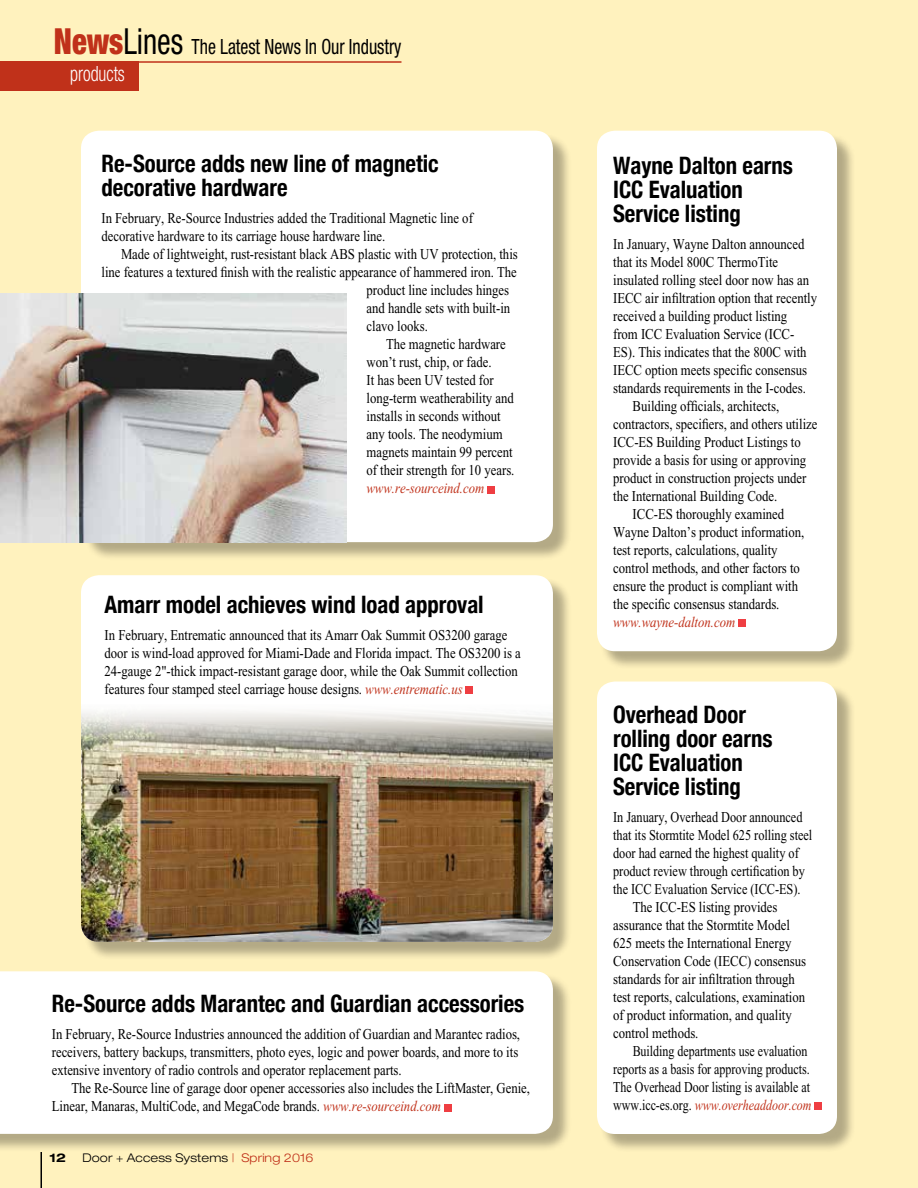
<style>
.page{position:relative;width:918px;height:1188px;background:#fff2be}
.page>*{position:absolute;margin:0;border:0;box-sizing:border-box;transform-origin:0 0}
.t1{font:700 condensed 24px/24px "Helvetica Neue";color:#000;scale:.95 1}
.t2{font:condensed 21px/27.2px "Helvetica Neue";color:#000;scale:.85 1}
.t3{font:15px/18px "Times New Roman";color:#000;scale:.85 1}
.t4{font:15px "Times New Roman";color:#000;scale:.82 1}
.t5{font:15px "Times New Roman";color:#000;scale:.8 1}
.t6{font:italic 15px "Times New Roman";color:#c0311a;scale:.85 1}
.t7{font:italic 15px "Times New Roman";color:#c0311a;scale:.8 1}
.t8{font:300 expanded 12px "Helvetica Neue";letter-spacing:.01em;color:#000}
.t9{font:700 expanded 12px "Helvetica Neue";color:#000}
.s1{font-weight:900;font-size:36px;color:#c0311a}
.s2{font-size:36px}
.s3{font-weight:300;color:#fff}
.s4{font-style:italic;color:#c0311a}
.s5{color:#c0311a}
.s6{font-style:normal;color:#000}
</style>
<div class="page">
<div style="left:83px;top:133px;width:489px;height:428px;background:#000;opacity:.3"></div>
<div style="left:81px;top:131px;width:472px;height:411px;background:#fff;border-radius:18px"></div>
<div style="left:0;top:62px;width:139px;height:29px;background:#c0311a"></div>
<hr style="left:0;top:61px;width:401px;height:2px;background:#c0311a">
<div style="left:487px;top:486px;width:7px;height:7px;background:#ef3e42"></div>
<img style="left:0;top:294px;width:346px;height:248px">
<div style="left:599px;top:133px;width:257px;height:537px;background:#000;opacity:.3"></div>
<div style="left:597px;top:131px;width:240px;height:520px;background:#fff;border-radius:18px"></div>
<div style="left:738px;top:620px;width:7px;height:7px;background:#ef3e42"></div>
<div style="left:83px;top:577px;width:489px;height:383px;background:#000;opacity:.3"></div>
<div style="left:81px;top:575px;width:472px;height:367px;background:#fff;border-radius:18px"></div>
<img style="left:81px;top:711px;width:472px;height:231px">
<div style="left:466px;top:687px;width:7px;height:7px;background:#ef3e42"></div>
<div style="left:599px;top:684px;width:257px;height:469px;background:#000;opacity:.3"></div>
<div style="left:597px;top:682px;width:240px;height:452px;background:#fff;border-radius:18px"></div>
<div style="left:815px;top:1103px;width:7px;height:7px;background:#ef3e42"></div>
<div style="left:0;top:974px;width:572px;height:179px;background:#000;opacity:.3"></div>
<div style="left:0;top:971px;width:553px;height:163px;background:#fff"></div>
<div style="left:444px;top:1104px;width:7px;height:7px;background:#ef3e42"></div>
<hr style="left:40px;top:1152px;width:2px;height:36px;background:#000">
<h2 class="t2" style="left:70px;top:33px;width:391px;text-indent:-16px"><span class="s1">News</span><span class="s2">Lines</span> The Latest News In Our Industry <span class="s3">products</span></h2>
<h1 class="t1" style="left:102px;top:150px;width:356px">Re-Source adds new line of magnetic decorative hardware</h1>
<p class="t3" style="left:102px;top:209px;width:438px">In February, Re-Source Industries added the Traditional Magnetic line of decorative hardware to its carriage house hardware line.</p>
<p class="t3" style="left:121px;top:245px;width:468px">Made of lightweight, rust-resistant black ABS plastic with UV protection, this</p>
<p class="t3" style="left:102px;top:263px;width:490px">line features a textured finish with the realistic appearance of hammered iron. The</p>
<p class="t3" style="left:367px;top:281px;width:169px">product line includes hinges</p>
<p class="t3" style="left:367px;top:299px;width:171px">and handle sets with built-in</p>
<p class="t3" style="left:367px;top:317px;width:74px">clavo looks.</p>
<p class="t3" style="left:386px;top:335px;width:143px">The magnetic hardware</p>
<p class="t3" style="left:367px;top:353px;width:149px">won’t rust, chip, or fade.</p>
<p class="t3" style="left:367px;top:371px;width:151px">It has been UV tested for</p>
<p class="t3" style="left:367px;top:389px;width:175px">long-term weatherability and</p>
<p class="t3" style="left:367px;top:407px;width:159px">installs in seconds without</p>
<p class="t3" style="left:367px;top:425px;width:162px">any tools. The neodymium</p>
<p class="t3" style="left:367px;top:443px;width:174px">magnets maintain 99 percent</p>
<p class="t3" style="left:367px;top:461px;width:176px">of their strength for 10 years.</p>
<p class="t6" style="left:367px;top:480px;width:140px">www.re-sourceind.com</p>
<h1 class="t1" style="left:105px;top:591px;width:401px">Amarr model achieves wind load approval</h1>
<p class="t3" style="left:105px;top:626px;width:491px">In February, Entrematic announced that its Amarr Oak Summit OS3200 garage door is wind-load approved for Miami-Dade and Florida impact. The OS3200 is a 24-gauge 2"-thick impact-resistant garage door, while the Oak Summit collection features four stamped steel carriage house designs. <span class="s4">www.entrematic.us</span></p>
<h1 class="t1" style="left:52px;top:990px;width:499px">Re-Source adds Marantec and Guardian accessories</h1>
<p class="t3" style="left:52px;top:1025px;width:552px">In February, Re-Source Industries announced the addition of Guardian and Marantec radios, receivers, battery backups, transmitters, photo eyes, logic and power boards, and more to its extensive inventory of radio controls and operator replacement parts.</p>
<p class="t3" style="left:52px;top:1079px;width:564px;text-indent:19px">The Re-Source line of garage door opener accessories also includes the LiftMaster, Genie,<br>Linear, Manaras, MultiCode, and MegaCode brands. <span class="s4">www.re-sourceind.com</span></p>
<p class="t9" style="left:49px;top:1151px;width:18px">12</p>
<p class="t8" style="left:82px;top:1151px;width:233px">Door + Access Systems <span class="s5">| Spring 2016</span></p>
<h1 class="t1" style="left:613px;top:152px;width:191px">Wayne Dalton earns<br>ICC Evaluation<br>Service listing</h1>
<p class="t3" style="left:613px;top:235px;width:227px">In January, Wayne Dalton announced</p>
<p class="t3" style="left:613px;top:253px;width:196px">that its Model 800C ThermoTite</p>
<p class="t3" style="left:613px;top:271px;width:232px">insulated rolling steel door now has an</p>
<p class="t3" style="left:613px;top:289px;width:242px">IECC air infiltration option that recently</p>
<p class="t3" style="left:613px;top:307px;width:206px">received a building product listing</p>
<p class="t3" style="left:613px;top:325px;width:215px">from ICC Evaluation Service (ICC-</p>
<p class="t3" style="left:613px;top:343px;width:229px">ES). This indicates that the 800C with</p>
<p class="t3" style="left:613px;top:361px;width:230px">IECC option meets specific consensus</p>
<p class="t3" style="left:613px;top:379px;width:228px">standards requirements in the I-codes.</p>
<p class="t3" style="left:633px;top:397px;width:174px">Building officials, architects,</p>
<p class="t3" style="left:613px;top:415px;width:242px">contractors, specifiers, and others utilize</p>
<p class="t3" style="left:613px;top:433px;width:222px">ICC-ES Building Product Listings to</p>
<p class="t3" style="left:613px;top:451px;width:229px">provide a basis for using or approving</p>
<p class="t3" style="left:613px;top:469px;width:229px">product in construction projects under</p>
<p class="t3" style="left:613px;top:487px;width:195px">the International Building Code.</p>
<p class="t3" style="left:633px;top:505px;width:180px">ICC-ES thoroughly examined</p>
<p class="t3" style="left:613px;top:523px;width:226px">Wayne Dalton’s product information,</p>
<p class="t3" style="left:613px;top:541px;width:195px">test reports, calculations, quality</p>
<p class="t3" style="left:613px;top:559px;width:221px">control methods, and other factors to</p>
<p class="t3" style="left:613px;top:577px;width:219px">ensure the product is compliant with</p>
<p class="t3" style="left:613px;top:595px;width:197px">the specific consensus standards.</p>
<p class="t6" style="left:613px;top:614px;width:145px">www.wayne-dalton.com</p>
<h1 class="t1" style="left:613px;top:701px;width:169px">Overhead Door rolling door earns<br>ICC Evaluation<br>Service listing</h1>
<p class="t4" style="left:613px;top:809px;width:232px">In January, Overhead Door announced</p>
<p class="t4" style="left:613px;top:827px;width:244px">that its Stormtite Model 625 rolling steel</p>
<p class="t4" style="left:613px;top:845px;width:228px">door had earned the highest quality of</p>
<p class="t4" style="left:613px;top:863px;width:235px">product review through certification by</p>
<p class="t4" style="left:613px;top:881px;width:230px">the ICC Evaluation Service (ICC-ES).</p>
<p class="t3" style="left:633px;top:898px;width:172px">The ICC-ES listing provides</p>
<p class="t3" style="left:613px;top:916px;width:210px">assurance that the Stormtite Model</p>
<p class="t3" style="left:613px;top:934px;width:211px">625 meets the International Energy</p>
<p class="t3" style="left:613px;top:952px;width:228px">Conservation Code (IECC) consensus</p>
<p class="t3" style="left:613px;top:970px;width:215px">standards for air infiltration through</p>
<p class="t3" style="left:613px;top:988px;width:227px">test reports, calculations, examination</p>
<p class="t3" style="left:613px;top:1006px;width:212px">of product information, and quality</p>
<p class="t3" style="left:613px;top:1024px;width:102px">control methods.</p>
<p class="t5" style="left:633px;top:1043px;width:220px">Building departments use evaluation</p>
<p class="t5" style="left:613px;top:1061px;width:247px">reports as a basis for approving products.</p>
<p class="t5" style="left:613px;top:1079px;width:248px">The Overhead Door listing is available at</p>
<p class="t7" style="left:613px;top:1097px;width:250px"><span class="s6">www.icc-es.org.</span> www.overheaddoor.com</p>
</div>
